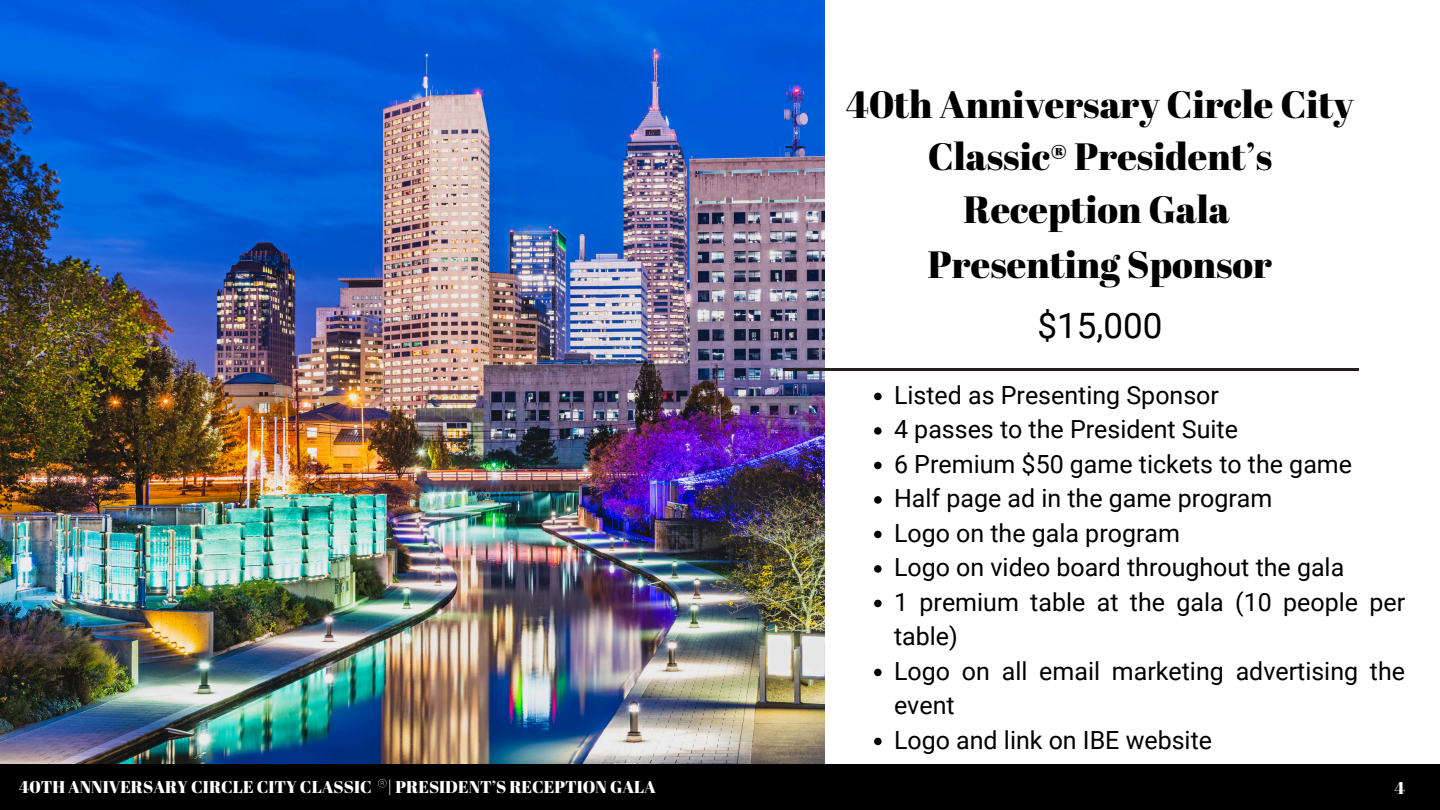
<style>
.page{position:relative;width:1440px;height:810px;background:#fff}
.page>*{position:absolute;margin:0;border:0;box-sizing:border-box;transform-origin:0 0}
.t1{font:38px/52.5px "Abril Fatface";color:#000;text-align:center}
.t2{font:35px "Roboto";color:#000}
.t3{font:25px/34.5px "Roboto";color:#000}
.t4{font:17px "Abril Fatface";color:#fff}
</style>
<div class="page">
<img style="left:0;top:0;width:825px;height:764px">
<hr style="left:783px;top:368px;width:576px;height:3px;background:#231f20">
<div style="left:0;top:764px;width:1440px;height:46px;background:#000"></div>
<svg style="left:378px;top:779px;width:8px;height:9px"></svg>
<svg style="left:874px;top:393px;width:8px;height:7px"></svg>
<svg style="left:874px;top:427px;width:8px;height:8px"></svg>
<svg style="left:874px;top:462px;width:8px;height:7px"></svg>
<svg style="left:874px;top:496px;width:8px;height:8px"></svg>
<svg style="left:874px;top:531px;width:8px;height:7px"></svg>
<svg style="left:874px;top:565px;width:8px;height:8px"></svg>
<svg style="left:874px;top:600px;width:8px;height:7px"></svg>
<svg style="left:874px;top:669px;width:8px;height:7px"></svg>
<svg style="left:874px;top:738px;width:8px;height:7px"></svg>
<p class="t1" style="left:846px;top:77px;width:509px">40th Anniversary Circle City<br>Classic® President’s<br>Reception Gala</p>
<p class="t1" style="left:928px;top:237px;width:346px">Presenting Sponsor</p>
<p class="t2" style="left:1038px;top:306px;width:126px">$15,000</p>
<h1 class="t3" style="left:894px;top:378px;width:326px">Listed as Presenting Sponsor</h1>
<h1 class="t3" style="left:894px;top:413px;width:345px">4 passes to the President Suite</h1>
<h1 class="t3" style="left:894px;top:447px;width:459px">6 Premium $50 game tickets to the game</h1>
<p class="t3" style="left:894px;top:482px;width:380px">Half page ad in the game program</p>
<p class="t3" style="left:894px;top:516px;width:287px">Logo on the gala program</p>
<p class="t3" style="left:894px;top:551px;width:452px">Logo on video board throughout the gala</p>
<p class="t3" style="left:894px;top:585px;width:513px">1 premium table at the gala (10 people per table)</p>
<p class="t3" style="left:894px;top:654px;width:513px">Logo on all email marketing advertising the event</p>
<p class="t3" style="left:894px;top:723px;width:320px">Logo and link on IBE website</p>
<p class="t4" style="left:19px;top:775px;width:638px">40TH ANNIVERSARY CIRCLE CITY CLASSIC | PRESIDENT’S RECEPTION GALA</p>
<p class="t4" style="left:1395px;top:776px;width:12px">4</p>
</div>
